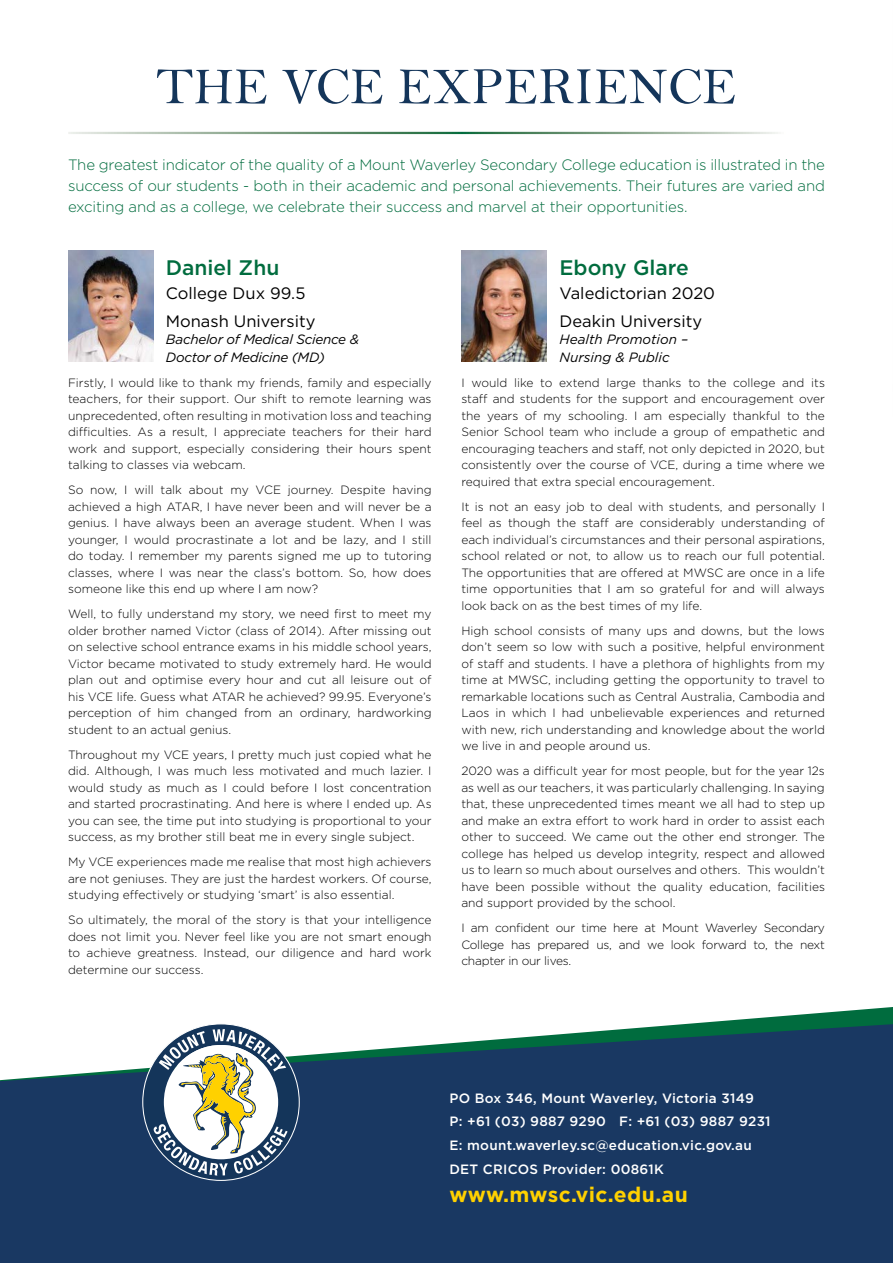
<style>
.page{position:relative;width:893px;height:1263px;background:#fff}
.page>*{position:absolute;margin:0;border:0;box-sizing:border-box;transform-origin:0 0}
.t1{font:52.5px "Bell";letter-spacing:.005em;color:#14355a}
.t2{font:700 21px "Gotham HTF";letter-spacing:.02em;color:#ffd100}
.t3{font:500 21px "Gotham HTF";color:#006c3e}
.t4{font:16.5px/28.2px "Gotham HTF";color:#000}
.t5{font:300 15px/21px "Gotham HTF";letter-spacing:-.01em;color:#006c3e;text-align:justify}
.t6{font:500 13.5px/23.7px "Gotham HTF";letter-spacing:.02em;color:#fff}
.t7{font:italic 13.5px/17.2px "Gotham HTF";letter-spacing:-.02em;color:#000}
.t8{font:italic 13.5px/17.2px "Gotham HTF";color:#000}
.t9{font:300 12px/16.5px "Gotham HTF";color:#000;text-align:justify}
</style>
<div class="page">
<svg style="left:686px;top:1007px;width:206px;height:17px"></svg>
<svg style="left:0;top:1024px;width:892px;height:239px;background:#28476b"></svg>
<img style="left:68px;top:251px;width:85px;height:110px">
<img style="left:462px;top:251px;width:85px;height:110px">
<svg style="left:142px;top:1024px;width:158px;height:157px"></svg>
<svg style="left:892px;top:1007px;width:1px;height:256px"></svg>
<h1 class="t1" style="left:156px;top:55px;width:582px">THE VCE EXPERIENCE</h1>
<p class="t5" style="left:68px;top:154px;width:758px">The greatest indicator of the quality of a Mount Waverley Secondary College education is illustrated in the success of our students - both in their academic and personal achievements. Their futures are varied and exciting and as a college, we celebrate their success and marvel at their opportunities.</p>
<h2 class="t3" style="left:166px;top:255px;width:115px">Daniel Zhu</h2>
<h3 class="t4" style="left:166px;top:279px;width:151px">College Dux 99.5<br>Monash University</h3>
<p class="t7" style="left:166px;top:331px;width:195px">Bachelor of Medical Science &amp;<br>Doctor of Medicine (MD)</p>
<p class="t9" style="left:68px;top:374px;width:365px">Firstly, I would like to thank my friends, family and especially teachers, for their support. Our shift to remote learning was unprecedented, often resulting in motivation loss and teaching difficulties. As a result, I appreciate teachers for their hard work and support, especially considering their hours spent talking to classes via webcam.</p>
<p class="t9" style="left:68px;top:481px;width:365px">So now, I will talk about my VCE journey. Despite having achieved a high ATAR, I have never been and will never be a genius. I have always been an average student. When I was younger, I would procrastinate a lot and be lazy, and I still do today. I remember my parents signed me up to tutoring classes, where I was near the class’s bottom. So, how does someone like this end up where I am now?</p>
<p class="t9" style="left:68px;top:605px;width:365px">Well, to fully understand my story, we need first to meet my older brother named Victor (class of 2014). After missing out on selective school entrance exams in his middle school years, Victor became motivated to study extremely hard. He would plan out and optimise every hour and cut all leisure out of his VCE life. Guess what ATAR he achieved? 99.95. Everyone’s perception of him changed from an ordinary, hardworking student to an actual genius.</p>
<p class="t9" style="left:68px;top:746px;width:365px">Throughout my VCE years, I pretty much just copied what he did. Although, I was much less motivated and much lazier. I would study as much as I could before I lost concentration and started procrastinating. And here is where I ended up. As you can see, the time put into studying is proportional to your success, as my brother still beat me in every single subject.</p>
<p class="t9" style="left:68px;top:853px;width:365px">My VCE experiences made me realise that most high achievers are not geniuses. They are just the hardest workers. Of course, studying effectively or studying ‘smart’ is also essential.</p>
<p class="t9" style="left:68px;top:911px;width:365px">So ultimately, the moral of the story is that your intelligence does not limit you. Never feel like you are not smart enough to achieve greatness. Instead, our diligence and hard work determine our success.</p>
<h2 class="t3" style="left:560px;top:255px;width:131px">Ebony Glare</h2>
<h3 class="t4" style="left:560px;top:279px;width:157px">Valedictorian 2020<br>Deakin University</h3>
<p class="t8" style="left:560px;top:331px;width:130px">Health Promotion –<br>Nursing &amp; Public</p>
<p class="t9" style="left:461px;top:374px;width:365px">I would like to extend large thanks to the college and its staff and students for the support and encouragement over the years of my schooling. I am especially thankful to the Senior School team who include a group of empathetic and encouraging teachers and staff, not only depicted in 2020, but consistently over the course of VCE, during a time where we required that extra special encouragement.</p>
<p class="t9" style="left:461px;top:498px;width:365px">It is not an easy job to deal with students, and personally I feel as though the staff are considerably understanding of each individual’s circumstances and their personal aspirations, school related or not, to allow us to reach our full potential.<br>The opportunities that are offered at MWSC are once in a life time opportunities that I am so grateful for and will always look back on as the best times of my life.</p>
<p class="t9" style="left:461px;top:622px;width:365px">High school consists of many ups and downs, but the lows don’t seem so low with such a positive, helpful environment of staff and students. I have a plethora of highlights from my time at MWSC, including getting the opportunity to travel to remarkable locations such as Central Australia, Cambodia and Laos in which I had unbelievable experiences and returned with new, rich understanding and knowledge about the world we live in and people around us.</p>
<p class="t9" style="left:461px;top:762px;width:365px">2020 was a difficult year for most people, but for the year 12s as well as our teachers, it was particularly challenging. In saying that, these unprecedented times meant we all had to step up and make an extra effort to work hard in order to assist each other to succeed. We came out the other end stronger. The college has helped us develop integrity, respect and allowed us to learn so much about ourselves and others. This wouldn’t have been possible without the quality education, facilities and support provided by the school.</p>
<p class="t9" style="left:461px;top:919px;width:365px">I am confident our time here at Mount Waverley Secondary College has prepared us, and we look forward to, the next chapter in our lives.</p>
<p class="t6" style="left:449px;top:1086px;width:323px">PO Box 346, Mount Waverley, Victoria 3149<br>P: +61 (03) 9887 9290 F: +61 (03) 9887 9231<br>E: mount.waverley.sc@education.vic.gov.au DET CRICOS Provider: 00861K</p>
<h2 class="t2" style="left:449px;top:1182px;width:240px">www.mwsc.vic.edu.au</h2>
</div>
